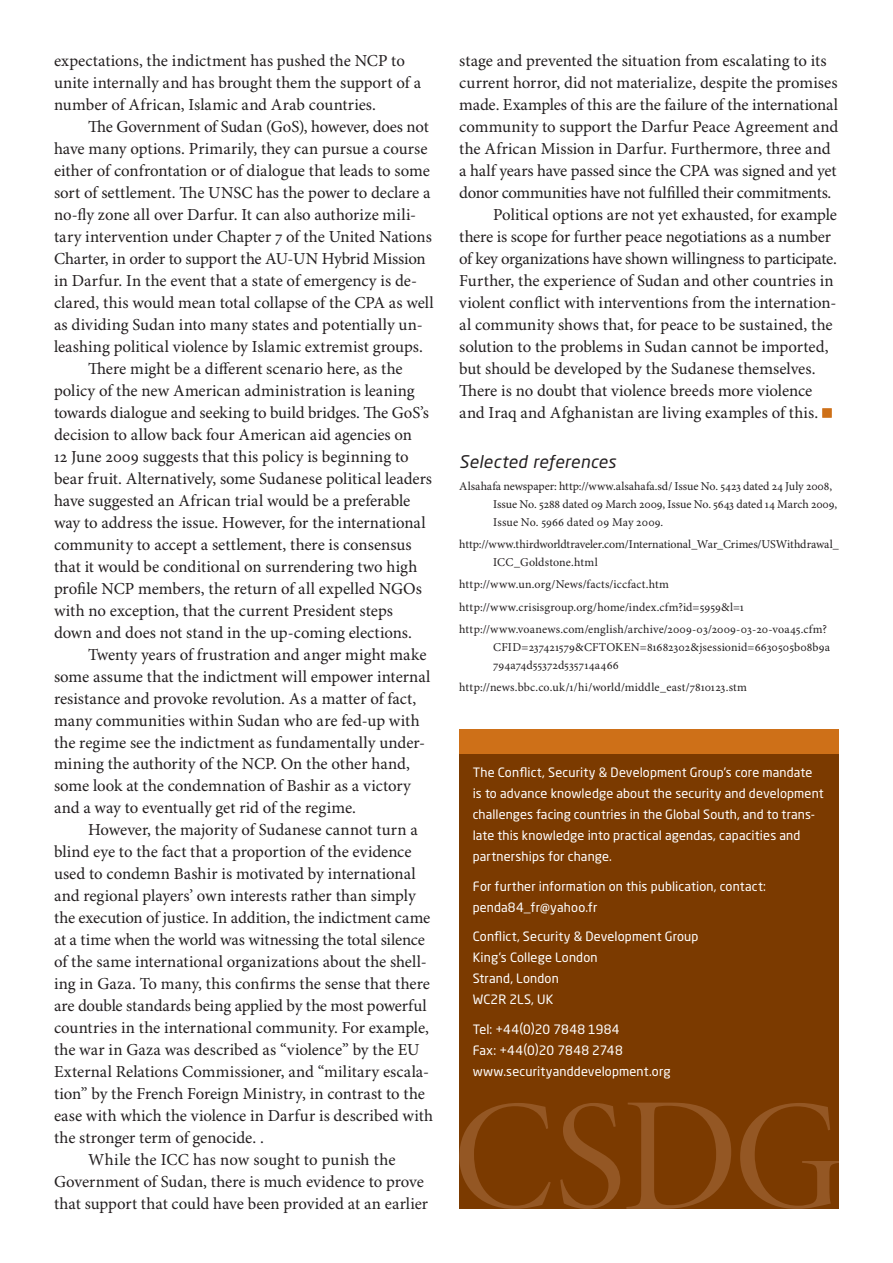
<style>
.page{position:relative;width:893px;height:1263px;background:#fff}
.page>*{position:absolute;margin:0;border:0;box-sizing:border-box;transform-origin:0 0}
.t1{font:italic 17.25px "Neo Sans Std";letter-spacing:.015em;color:#231f20}
.t2{font:16.8px/21.9px "Minion Pro";color:#231f20}
.t3{font:16.8px "Minion Pro";letter-spacing:-.02em;color:#231f20}
.t4{font:12.75px/21px "Neo Sans Std";letter-spacing:.01em;color:#fff}
.t5{font:12px/18px "Minion Pro";letter-spacing:.005em;color:#231f20}
</style>
<div class="page">
<div style="left:822px;top:408px;width:10px;height:10px;background:#ce7018;border:1px solid #ce7018"></div>
<div style="left:459px;top:744px;width:380px;height:465px;background:#7b3a00"></div>
<svg style="left:459px;top:1102px;width:380px;height:107px"></svg>
<div style="left:459px;top:729px;width:380px;height:25px;background:#ce7018"></div>
<p class="t2" style="left:54px;top:51px;width:369px">expectations, the indictment has pushed the NCP to unite internally and has brought them the support of a number of African, Islamic and Arab countries.</p>
<p class="t2" style="left:88px;top:117px;width:342px">The Government of Sudan (GoS), however, does not</p>
<p class="t2" style="left:54px;top:138px;width:375px">have many options. Primarily, they can pursue a course</p>
<p class="t2" style="left:54px;top:160px;width:377px">either of confrontation or of dialogue that leads to some</p>
<p class="t2" style="left:54px;top:182px;width:378px">sort of settlement. The UNSC has the power to declare a</p>
<p class="t2" style="left:54px;top:204px;width:364px">no-fly zone all over Darfur. It can also authorize mili-</p>
<p class="t2" style="left:54px;top:226px;width:380px">tary intervention under Chapter 7 of the United Nations</p>
<p class="t2" style="left:54px;top:248px;width:373px">Charter, in order to support the AU-UN Hybrid Mission</p>
<p class="t2" style="left:54px;top:270px;width:365px">in Darfur. In the event that a state of emergency is de-</p>
<p class="t2" style="left:54px;top:292px;width:381px">clared, this would mean total collapse of the CPA as well</p>
<p class="t2" style="left:54px;top:314px;width:370px">as dividing Sudan into many states and potentially un-</p>
<p class="t2" style="left:54px;top:336px;width:370px">leashing political violence by Islamic extremist groups.</p>
<p class="t2" style="left:88px;top:358px;width:316px">There might be a different scenario here, as the</p>
<p class="t2" style="left:54px;top:380px;width:362px">policy of the new American administration is leaning</p>
<p class="t2" style="left:54px;top:402px;width:376px">towards dialogue and seeking to build bridges. The GoS’s</p>
<p class="t2" style="left:54px;top:424px;width:360px">decision to allow back four American aid agencies on</p>
<p class="t2" style="left:54px;top:446px;width:356px">12 June 2009 suggests that this policy is beginning to</p>
<p class="t2" style="left:54px;top:468px;width:380px">bear fruit. Alternatively, some Sudanese political leaders</p>
<p class="t2" style="left:54px;top:490px;width:358px">have suggested an African trial would be a preferable</p>
<p class="t2" style="left:54px;top:512px;width:373px">way to address the issue. However, for the international</p>
<p class="t2" style="left:54px;top:534px;width:359px">community to accept a settlement, there is consensus</p>
<p class="t2" style="left:54px;top:556px;width:365px">that it would be conditional on surrendering two high</p>
<p class="t2" style="left:54px;top:578px;width:369px">profile NCP members, the return of all expelled NGOs</p>
<p class="t2" style="left:54px;top:600px;width:340px">with no exception, that the current President steps</p>
<p class="t2" style="left:54px;top:622px;width:360px">down and does not stand in the up-coming elections.</p>
<p class="t2" style="left:88px;top:644px;width:340px">Twenty years of frustration and anger might make</p>
<p class="t2" style="left:54px;top:666px;width:378px">some assume that the indictment will empower internal</p>
<p class="t2" style="left:54px;top:688px;width:364px">resistance and provoke revolution. As a matter of fact,</p>
<p class="t2" style="left:54px;top:710px;width:367px">many communities within Sudan who are fed-up with</p>
<p class="t2" style="left:54px;top:732px;width:373px">the regime see the indictment as fundamentally under-</p>
<p class="t2" style="left:54px;top:754px;width:357px">mining the authority of the NCP. On the other hand,</p>
<p class="t2" style="left:54px;top:776px;width:358px">some look at the condemnation of Bashir as a victory</p>
<p class="t2" style="left:54px;top:798px;width:304px">and a way to eventually get rid of the regime.</p>
<p class="t2" style="left:88px;top:820px;width:331px">However, the majority of Sudanese cannot turn a</p>
<p class="t2" style="left:54px;top:842px;width:359px">blind eye to the fact that a proportion of the evidence</p>
<p class="t2" style="left:54px;top:864px;width:363px">used to condemn Bashir is motivated by international</p>
<p class="t2" style="left:54px;top:886px;width:363px">and regional players’ own interests rather than simply</p>
<p class="t2" style="left:54px;top:908px;width:378px">the execution of justice. In addition, the indictment came</p>
<p class="t2" style="left:54px;top:930px;width:372px">at a time when the world was witnessing the total silence</p>
<p class="t2" style="left:54px;top:952px;width:374px">of the same international organizations about the shell-</p>
<p class="t2" style="left:54px;top:974px;width:377px">ing in Gaza. To many, this confirms the sense that there</p>
<p class="t2" style="left:54px;top:995px;width:374px">are double standards being applied by the most powerful</p>
<p class="t2" style="left:54px;top:1017px;width:377px">countries in the international community. For example,</p>
<p class="t2" style="left:54px;top:1039px;width:367px">the war in Gaza was described as “violence” by the EU</p>
<p class="t2" style="left:54px;top:1061px;width:377px">External Relations Commissioner, and “military escala-</p>
<p class="t2" style="left:54px;top:1083px;width:373px">tion” by the French Foreign Ministry, in contrast to the</p>
<p class="t2" style="left:54px;top:1105px;width:381px">ease with which the violence in Darfur is described with</p>
<p class="t2" style="left:54px;top:1127px;width:211px">the stronger term of genocide. .</p>
<p class="t2" style="left:88px;top:1149px;width:309px">While the ICC has now sought to punish the</p>
<p class="t2" style="left:54px;top:1171px;width:371px">Government of Sudan, there is much evidence to prove</p>
<p class="t2" style="left:54px;top:1193px;width:375px">that support that could have been provided at an earlier</p>
<p class="t2" style="left:459px;top:51px;width:369px">stage and prevented the situation from escalating to its</p>
<p class="t2" style="left:459px;top:73px;width:380px">current horror, did not materialize, despite the promises</p>
<p class="t2" style="left:459px;top:95px;width:380px">made. Examples of this are the failure of the international</p>
<p class="t2" style="left:459px;top:117px;width:381px">community to support the Darfur Peace Agreement and</p>
<p class="t2" style="left:459px;top:139px;width:373px">the African Mission in Darfur. Furthermore, three and</p>
<p class="t2" style="left:459px;top:161px;width:379px">a half years have passed since the CPA was signed and yet</p>
<p class="t3" style="left:459px;top:183px;width:374px">donor communities have not fulfilled their commitments.</p>
<p class="t2" style="left:493px;top:205px;width:345px">Political options are not yet exhausted, for example</p>
<p class="t2" style="left:459px;top:227px;width:373px">there is scope for further peace negotiations as a number</p>
<p class="t3" style="left:459px;top:249px;width:379px">of key organizations have shown willingness to participate.</p>
<p class="t2" style="left:459px;top:271px;width:376px">Further, the experience of Sudan and other countries in</p>
<p class="t2" style="left:459px;top:293px;width:379px">violent conflict with interventions from the internation-</p>
<p class="t2" style="left:459px;top:314px;width:375px">al community shows that, for peace to be sustained, the</p>
<p class="t2" style="left:459px;top:336px;width:371px">solution to the problems in Sudan cannot be imported,</p>
<p class="t2" style="left:459px;top:358px;width:358px">but should be developed by the Sudanese themselves.</p>
<p class="t2" style="left:459px;top:380px;width:355px">There is no doubt that violence breeds more violence</p>
<p class="t2" style="left:459px;top:402px;width:361px">and Iraq and Afghanistan are living examples of this.</p>
<p class="t1" style="left:459px;top:451px;width:158px">Selected references</p>
<p class="t5" style="left:493px;top:477px;width:345px;text-indent:-34px">Alsahafa newspaper: http://www.alsahafa.sd/ Issue No. 5423 dated 24 July 2008,<br>Issue No. 5288 dated 09 March 2009, Issue No. 5643 dated 14 March 2009,<br>Issue No. 5966 dated 09 May 2009.</p>
<p class="t5" style="left:493px;top:536px;width:347px;text-indent:-34px">http://www.thirdworldtraveler.com/International_War_Crimes/USWithdrawal_<br>ICC_Goldstone.html</p>
<p class="t5" style="left:459px;top:574px;width:369px;line-height:22.2px">http://www.un.org/News/facts/iccfact.htm http://www.crisisgroup.org/home/index.cfm?id=5959&amp;l=1 http://www.voanews.com/english/archive/2009-03/2009-03-20-voa45.cfm?</p>
<p class="t5" style="left:493px;top:638px;width:338px">CFID=237421579&amp;CFTOKEN=81682302&amp;jsessionid=6630505b08b9a<br>794a74d55372d535714a466</p>
<p class="t5" style="left:459px;top:679px;width:289px">http://news.bbc.co.uk/1/hi/world/middle_east/7810123.stm</p>
<p class="t4" style="left:473px;top:762px;width:352px">The Conflict, Security &amp; Development Group’s core mandate is to advance knowledge about the security and development challenges facing countries in the Global South, and to trans&shy;late this knowledge into practical agendas, capacities and partnerships for change.</p>
<p class="t4" style="left:473px;top:875px;width:295px">For further information on this publication, contact: penda84_fr@yahoo.fr</p>
<p class="t4" style="left:473px;top:926px;width:227px">Conflict, Security &amp; Development Group<br>King’s College London<br>Strand, London<br>WC2R 2LS, UK</p>
<p class="t4" style="left:473px;top:1018px;width:199px">Tel: +44(0)20 7848 1984<br>Fax: +44(0)20 7848 2748 www.securityanddevelopment.org</p>
</div>
